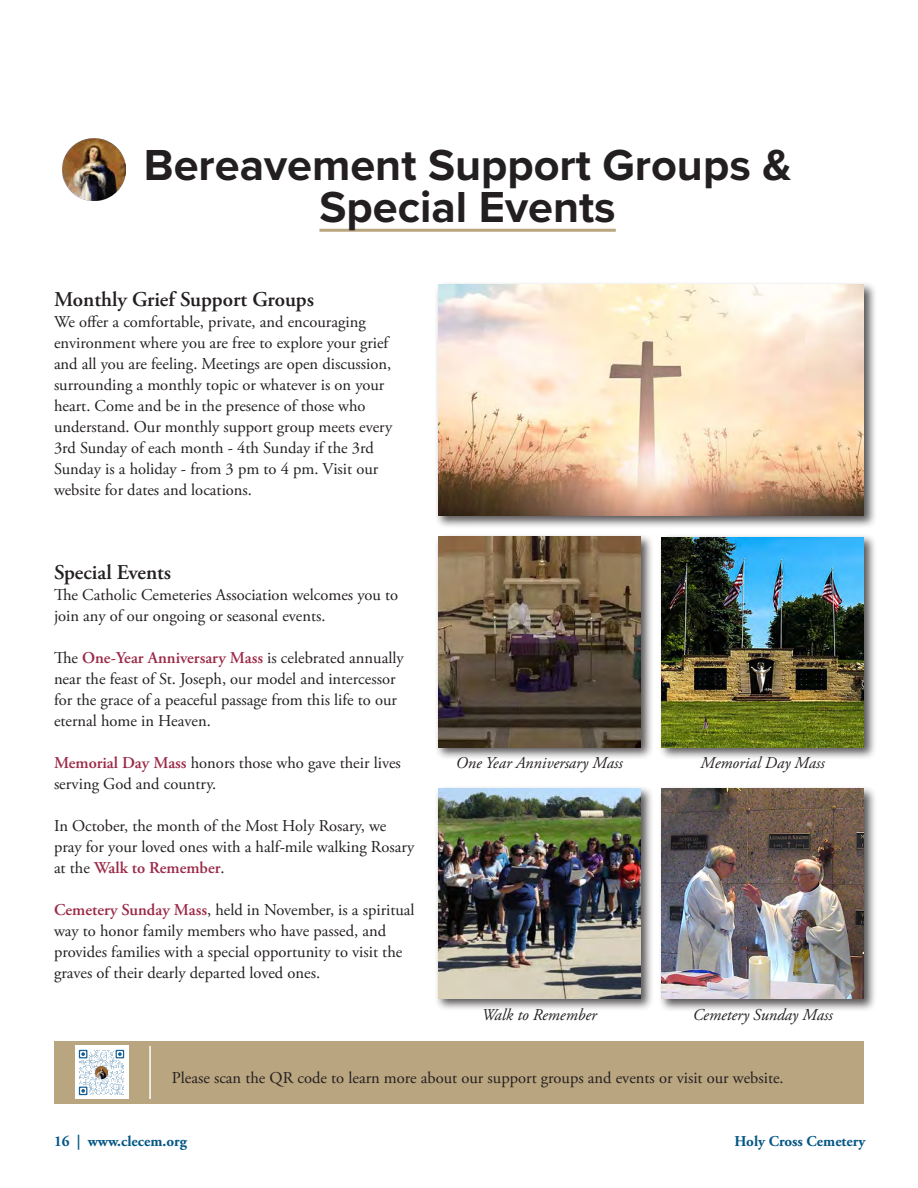
<style>
.page{position:relative;width:918px;height:1188px;background:#fff}
.page>*{position:absolute;margin:0;border:0;box-sizing:border-box;transform-origin:0 0}
.Copy{font:700 45px/42px "Proxima Nova";color:#231f20;text-align:center}
.Lead2{font:600 21px "Adobe Garamond Pro";color:#231f20}
.Copy-2{font:16.5px/21px "Adobe Garamond Pro";color:#231f20}
.t1{font:italic 16.5px "Adobe Garamond Pro";color:#231f20}
.t2{font:700 15px "Adobe Garamond Pro";color:#055786}
.s1{font-weight:600;color:#9b2948}
</style>
<div class="page">
<hr style="left:319px;top:229px;width:297px;height:3px;background:#b9a57f">
<div style="left:435px;top:534px;width:219px;height:226px;background:#231f20;opacity:.75"></div>
<img style="left:438px;top:537px;width:202px;height:210px">
<div style="left:435px;top:785px;width:219px;height:227px;background:#231f20;opacity:.75"></div>
<img style="left:438px;top:789px;width:202px;height:210px">
<div style="left:658px;top:534px;width:219px;height:226px;background:#231f20;opacity:.75"></div>
<img style="left:662px;top:537px;width:202px;height:210px">
<div style="left:658px;top:786px;width:219px;height:226px;background:#231f20;opacity:.75"></div>
<img style="left:662px;top:789px;width:202px;height:210px">
<div style="left:435px;top:281px;width:442px;height:248px;background:#231f20;opacity:.75"></div>
<img style="left:438px;top:285px;width:426px;height:231px">
<img style="left:63px;top:138px;width:62px;height:63px">
<div style="left:54px;top:1041px;width:810px;height:63px;background:#b9a57f"></div>
<div style="left:75px;top:1046px;width:53px;height:53px;background:#fff"></div>
<svg style="left:78px;top:1049px;width:47px;height:47px"></svg>
<svg style="left:79px;top:1050px;width:45px;height:45px"></svg>
<hr style="left:149px;top:1046px;width:2px;height:53px;background:#fff">
<p class="Copy" style="left:144px;top:143px;width:649px">Bereavement Support Groups &amp;<br>Special Events</p>
<p class="Lead2" style="left:54px;top:287px;width:262px">Monthly Grief Support Groups</p>
<p class="Copy-2" style="left:54px;top:312px;width:340px">We offer a comfortable, private, and encouraging environment where you are free to explore your grief and all you are feeling. Meetings are open discussion, surrounding a monthly topic or whatever is on your heart. Come and be in the presence of those who understand. Our monthly support group meets every 3rd Sunday of each month - 4th Sunday if the 3rd Sunday is a holiday - from 3 pm to 4 pm. Visit our website for dates and locations.</p>
<p class="Lead2" style="left:54px;top:560px;width:119px">Special Events</p>
<p class="Copy-2" style="left:54px;top:585px;width:346px">The Catholic Cemeteries Association welcomes you to join any of our ongoing or seasonal events.</p>
<p class="Copy-2" style="left:54px;top:648px;width:351px">The <span class="s1">One-Year Anniversary Mass</span> is celebrated annually near the feast of St. Joseph, our model and intercessor for the grace of a peaceful passage from this life to our eternal home in Heaven.</p>
<p class="Copy-2" style="left:54px;top:753px;width:348px"><span class="s1">Memorial Day Mass</span> honors those who gave their lives serving God and country.</p>
<p class="Copy-2" style="left:54px;top:816px;width:362px">In October, the month of the Most Holy Rosary, we pray for your loved ones with a half-mile walking Rosary at the <span class="s1">Walk to Remember</span>.</p>
<p class="Copy-2" style="left:54px;top:900px;width:362px"><span class="s1">Cemetery Sunday Mass</span>, held in November, is a spiritual way to honor family members who have passed, and provides families with a special opportunity to visit the graves of their dearly departed loved ones.</p>
<p class="t1" style="left:456px;top:753px;width:168px">One Year Anniversary Mass</p>
<p class="t1" style="left:482px;top:1005px;width:117px">Walk to Remember</p>
<p class="t1" style="left:701px;top:753px;width:126px">Memorial Day Mass</p>
<p class="t1" style="left:693px;top:1005px;width:142px">Cemetery Sunday Mass</p>
<p class="Copy-2" style="left:172px;top:1068px;width:613px">Please scan the QR code to learn more about our support groups and events or visit our website.</p>
<p class="t2" style="left:54px;top:1133px;width:134px">16 | www.clecem.org</p>
<p class="t2" style="left:734px;top:1133px;width:133px">Holy Cross Cemetery</p>
</div>
